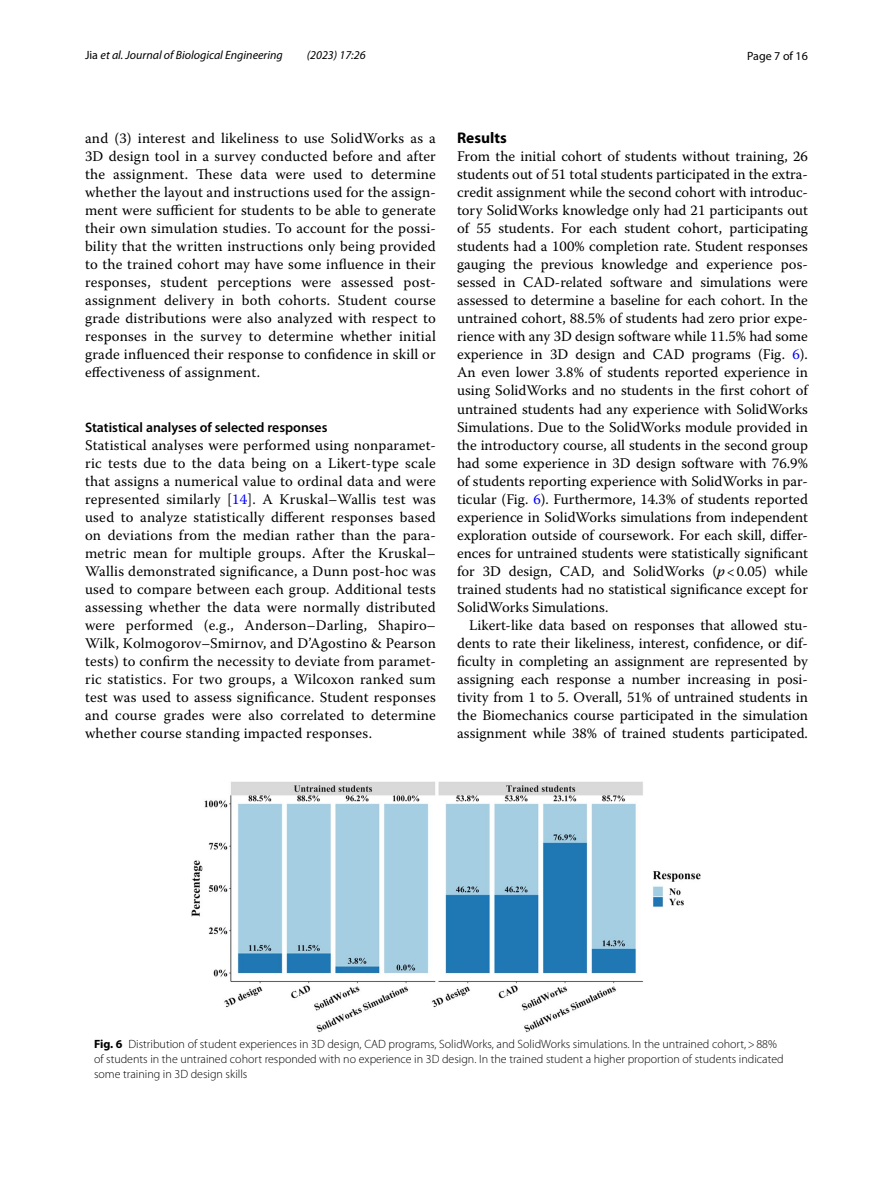
<style>
.page{position:relative;width:893px;height:1187px;background:#fff}
.page>*{position:absolute;margin:0;border:0;box-sizing:border-box;transform-origin:0 0}
.t1{font:700 15.45px "Myriad Pro";color:#000}
.t2{font:14.7px/18px "Warnock Pro";letter-spacing:.01em;color:#000;text-align:justify}
.t3{font:600 13.8px "Myriad Pro";color:#000}
.t4{font:300 12px/15px "Myriad Pro";color:#000}
.t5{font:italic 12px "Myriad Pro";color:#000}
.t6{font:12px "Myriad Pro";color:#000}
.s1{font-style:normal}
.s2{color:#00f}
.s3{font-style:italic}
.s4{font-weight:700}
</style>
<div class="page">
<img style="left:191px;top:781px;width:510px;height:251px">
<p class="t5" style="left:85px;top:48px;width:199px"><span class="s1">Jia</span> et al. Journal of Biological Engineering</p>
<p class="t5" style="left:307px;top:48px;width:60px">(2023) 17:26</p>
<p class="t6" style="left:747px;top:48px;width:62px">Page 7 of 16</p>
<p class="t2" style="left:85px;top:128px;width:352px">and (3) interest and likeliness to use SolidWorks as a 3D design tool in a survey conducted before and after the assignment. These data were used to determine whether the layout and instructions used for the assign&shy;ment were sufficient for students to be able to generate their own simulation studies. To account for the possi&shy;bility that the written instructions only being provided to the trained cohort may have some influence in their responses, student perceptions were assessed post&shy;assignment delivery in both cohorts. Student course grade distributions were also analyzed with respect to responses in the survey to determine whether initial grade influenced their response to confidence in skill or effectiveness of assignment.</p>
<p class="t3" style="left:85px;top:418px;width:244px">Statistical analyses of selected responses</p>
<p class="t2" style="left:85px;top:435px;width:352px">Statistical analyses were performed using nonparamet&shy;ric tests due to the data being on a Likert-type scale that assigns a numerical value to ordinal data and were represented similarly [<span class="s2">14</span>]. A Kruskal–Wallis test was used to analyze statistically different responses based on deviations from the median rather than the para&shy;metric mean for multiple groups. After the Kruskal– Wallis demonstrated significance, a Dunn post-hoc was used to compare between each group. Additional tests assessing whether the data were normally distributed were performed (e.g., Anderson–Darling, Shapiro– Wilk, Kolmogorov–Smirnov, and D’Agostino &amp; Pearson tests) to confirm the necessity to deviate from paramet&shy;ric statistics. For two groups, a Wilcoxon ranked sum test was used to assess significance. Student responses and course grades were also correlated to determine whether course standing impacted responses.</p>
<p class="t1" style="left:457px;top:128px;width:51px">Results</p>
<p class="t2" style="left:457px;top:147px;width:352px">From the initial cohort of students without training, 26 students out of 51 total students participated in the extra&shy;credit assignment while the second cohort with introduc&shy;tory SolidWorks knowledge only had 21 participants out of 55 students. For each student cohort, participating students had a 100% completion rate. Student responses gauging the previous knowledge and experience pos&shy;sessed in CAD-related software and simulations were assessed to determine a baseline for each cohort. In the untrained cohort, 88.5% of students had zero prior expe&shy;rience with any 3D design software while 11.5% had some experience in 3D design and CAD programs (Fig. <span class="s2">6</span>).<br>An even lower 3.8% of students reported experience in using SolidWorks and no students in the first cohort of untrained students had any experience with SolidWorks Simulations. Due to the SolidWorks module provided in the introductory course, all students in the second group had some experience in 3D design software with 76.9% of students reporting experience with SolidWorks in par&shy;ticular (Fig. <span class="s2">6</span>). Furthermore, 14.3% of students reported experience in SolidWorks simulations from independent exploration outside of coursework. For each skill, differ&shy;ences for untrained students were statistically significant for 3D design, CAD, and SolidWorks (<span class="s3">p</span>&lt;0.05) while trained students had no statistical significance except for SolidWorks Simulations.</p>
<p class="t2" style="left:457px;top:615px;width:352px;text-indent:12px">Likert-like data based on responses that allowed stu&shy;dents to rate their likeliness, interest, confidence, or dif&shy;ficulty in completing an assignment are represented by assigning each response a number increasing in posi&shy;tivity from 1 to 5. Overall, 51% of untrained students in the Biomechanics course participated in the simulation assignment while 38% of trained students participated.</p>
<p class="t4" style="left:94px;top:1036px;width:691px"><span class="s4">Fig. 6</span> Distribution of student experiences in 3D design, CAD programs, SolidWorks, and SolidWorks simulations. In the untrained cohort,&gt;88% of students in the untrained cohort responded with no experience in 3D design. In the trained student a higher proportion of students indicated some training in 3D design skills</p>
</div>
